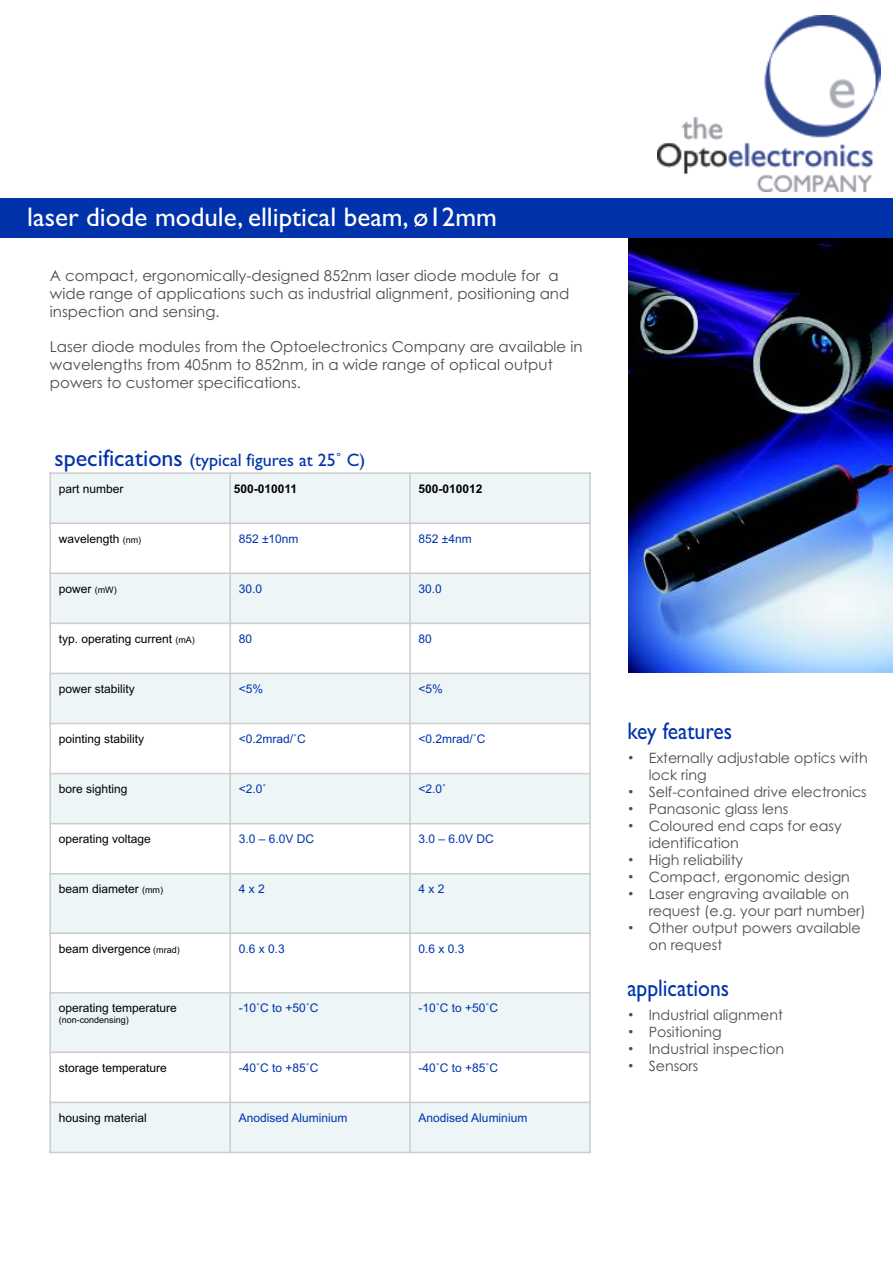
<style>
.page{position:relative;width:893px;height:1263px;background:#fff}
.page>*{position:absolute;margin:0;border:0;box-sizing:border-box;transform-origin:0 0}
.t1{font:27px "Gill Sans";color:#fff}
.t2{font:24px "Gill Sans";color:#0033ab;scale:.9 1}
.t3{font:18px "Gill Sans";color:#0033ab}
.t4{font:15px/17.9px "Century Gothic";color:#4d4d4d}
.t5{font:14.25px/17px "Century Gothic";color:#4d4d4d}
.t6{font:12px "Arial";color:#000}
.t7{font:12px "Arial";color:#0033ab}
.t8{font:700 12px "Arial";color:#000}
.t9{font:12px "Wingdings";color:#4d4d4d}
.t10{font:9px "Arial";color:#000}
.s1{font-size:24px}
.s2{font-size:9px}
</style>
<div class="page">
<img style="left:628px;top:238px;width:265px;height:434px">
<div style="left:0;top:198px;width:893px;height:40px;background:#0033ab"></div>
<img style="left:657px;top:16px;width:222px;height:175px">
<div style="left:50px;top:473px;width:180px;height:50px;background:#edf5f7"></div>
<div style="left:230px;top:473px;width:180px;height:50px;background:#edf5f7"></div>
<div style="left:410px;top:473px;width:180px;height:50px;background:#edf5f7"></div>
<div style="left:50px;top:573px;width:180px;height:50px;background:#edf5f7"></div>
<div style="left:230px;top:573px;width:180px;height:50px;background:#edf5f7"></div>
<div style="left:410px;top:573px;width:180px;height:50px;background:#edf5f7"></div>
<div style="left:50px;top:673px;width:180px;height:50px;background:#edf5f7"></div>
<div style="left:230px;top:673px;width:180px;height:50px;background:#edf5f7"></div>
<div style="left:410px;top:673px;width:180px;height:50px;background:#edf5f7"></div>
<div style="left:50px;top:774px;width:180px;height:50px;background:#edf5f7"></div>
<div style="left:230px;top:774px;width:180px;height:50px;background:#edf5f7"></div>
<div style="left:410px;top:774px;width:180px;height:50px;background:#edf5f7"></div>
<div style="left:50px;top:874px;width:180px;height:59px;background:#edf5f7"></div>
<div style="left:230px;top:874px;width:180px;height:59px;background:#edf5f7"></div>
<div style="left:410px;top:874px;width:180px;height:59px;background:#edf5f7"></div>
<div style="left:50px;top:993px;width:180px;height:59px;background:#edf5f7"></div>
<div style="left:230px;top:993px;width:180px;height:59px;background:#edf5f7"></div>
<div style="left:410px;top:993px;width:180px;height:59px;background:#edf5f7"></div>
<div style="left:50px;top:1102px;width:180px;height:50px;background:#edf5f7"></div>
<div style="left:230px;top:1102px;width:180px;height:50px;background:#edf5f7"></div>
<div style="left:410px;top:1102px;width:180px;height:50px;background:#edf5f7"></div>
<hr style="left:49px;top:472px;width:2px;height:681px;background:#ccc">
<hr style="left:229px;top:472px;width:2px;height:681px;background:#ccc">
<hr style="left:409px;top:472px;width:2px;height:681px;background:#ccc">
<hr style="left:589px;top:472px;width:2px;height:681px;background:#ccc">
<hr style="left:49px;top:1152px;width:542px;height:1px;background:#ccc">
<hr style="left:49px;top:1102px;width:542px;height:1px;background:#ccc">
<hr style="left:49px;top:1051px;width:542px;height:2px;background:#ccc">
<hr style="left:49px;top:992px;width:542px;height:1px;background:#ccc">
<hr style="left:49px;top:932px;width:542px;height:2px;background:#ccc">
<hr style="left:49px;top:873px;width:542px;height:1px;background:#ccc">
<hr style="left:49px;top:823px;width:542px;height:1px;background:#ccc">
<hr style="left:49px;top:773px;width:542px;height:1px;background:#ccc">
<hr style="left:49px;top:723px;width:542px;height:1px;background:#ccc">
<hr style="left:49px;top:673px;width:542px;height:1px;background:#ccc">
<hr style="left:49px;top:623px;width:542px;height:1px;background:#ccc">
<hr style="left:49px;top:572px;width:542px;height:2px;background:#ccc">
<hr style="left:49px;top:522px;width:542px;height:2px;background:#ccc">
<hr style="left:49px;top:472px;width:542px;height:2px;background:#ccc">
<h1 class="t1" style="left:27px;top:207px;width:471px">laser diode module, elliptical beam, ø12mm</h1>
<p class="t4" style="left:50px;top:268px;width:521px">A compact, ergonomically-designed 852nm laser diode module for a wide range of applications such as industrial alignment, positioning and inspection and sensing.</p>
<p class="t4" style="left:50px;top:339px;width:534px">Laser diode modules from the Optoelectronics Company are available in wavelengths from 405nm to 852nm, in a wide range of optical output powers to customer specifications.</p>
<p class="t3" style="left:55px;top:453px;width:312px"><span class="s1">specifications</span> (typical figures at 25˚ C)</p>
<p class="t6" style="left:59px;top:484px;width:66px">part number</p>
<p class="t8" style="left:234px;top:484px;width:65px">500-010011</p>
<p class="t8" style="left:419px;top:484px;width:66px">500-010012</p>
<p class="t6" style="left:59px;top:534px;width:84px">wavelength <span class="s2">(nm)</span></p>
<p class="t7" style="left:239px;top:534px;width:61px">852 ±10nm</p>
<p class="t7" style="left:419px;top:534px;width:55px">852 ±4nm</p>
<p class="t6" style="left:59px;top:584px;width:60px">power <span class="s2">(mW)</span></p>
<p class="t7" style="left:239px;top:584px;width:25px">30.0</p>
<p class="t7" style="left:419px;top:584px;width:25px">30.0</p>
<p class="t6" style="left:59px;top:634px;width:138px">typ. operating current <span class="s2">(mA)</span></p>
<p class="t7" style="left:239px;top:634px;width:15px">80</p>
<p class="t7" style="left:419px;top:634px;width:15px">80</p>
<p class="t6" style="left:59px;top:684px;width:78px">power stability</p>
<p class="t7" style="left:239px;top:684px;width:26px">&lt;5%</p>
<p class="t7" style="left:419px;top:684px;width:26px">&lt;5%</p>
<p class="t6" style="left:59px;top:734px;width:87px">pointing stability</p>
<p class="t7" style="left:239px;top:734px;width:69px">&lt;0.2mrad/˚C</p>
<p class="t7" style="left:419px;top:734px;width:69px">&lt;0.2mrad/˚C</p>
<p class="t6" style="left:59px;top:784px;width:70px">bore sighting</p>
<p class="t7" style="left:239px;top:784px;width:29px">&lt;2.0˚</p>
<p class="t7" style="left:419px;top:784px;width:29px">&lt;2.0˚</p>
<p class="t6" style="left:59px;top:834px;width:94px">operating voltage</p>
<p class="t7" style="left:239px;top:834px;width:77px">3.0 – 6.0V DC</p>
<p class="t7" style="left:419px;top:834px;width:77px">3.0 – 6.0V DC</p>
<p class="t6" style="left:59px;top:884px;width:106px">beam diameter <span class="s2">(mm)</span></p>
<p class="t7" style="left:239px;top:884px;width:28px">4 x 2</p>
<p class="t7" style="left:419px;top:884px;width:28px">4 x 2</p>
<p class="t6" style="left:59px;top:944px;width:123px">beam divergence <span class="s2">(mrad)</span></p>
<p class="t7" style="left:239px;top:944px;width:48px">0.6 x 0.3</p>
<p class="t7" style="left:419px;top:944px;width:48px">0.6 x 0.3</p>
<p class="t6" style="left:59px;top:1003px;width:120px">operating temperature</p>
<p class="t10" style="left:59px;top:1016px;width:72px">(non-condensing)</p>
<p class="t7" style="left:239px;top:1003px;width:81px">-10˚C to +50˚C</p>
<p class="t7" style="left:419px;top:1003px;width:81px">-10˚C to +50˚C</p>
<p class="t6" style="left:59px;top:1063px;width:110px">storage temperature</p>
<p class="t7" style="left:239px;top:1063px;width:81px">-40˚C to +85˚C</p>
<p class="t7" style="left:419px;top:1063px;width:81px">-40˚C to +85˚C</p>
<p class="t6" style="left:59px;top:1113px;width:90px">housing material</p>
<p class="t7" style="left:239px;top:1113px;width:110px">Anodised Aluminium</p>
<p class="t7" style="left:419px;top:1113px;width:110px">Anodised Aluminium</p>
<h2 class="t2" style="left:628px;top:723px;width:118px">key features</h2>
<p class="t5" style="left:628px;top:751px;width:241px">•Externally adjustable optics with</p>
<p class="t9" style="left:628px;top:787px;width:37px">•</p>
<p class="t5" style="left:649px;top:768px;width:59px">lock ring</p>
<p class="t5" style="left:649px;top:785px;width:220px">Self-contained drive electronics</p>
<p class="t9" style="left:628px;top:804px;width:37px">•</p>
<p class="t9" style="left:628px;top:821px;width:37px">•</p>
<p class="t9" style="left:628px;top:855px;width:37px">•</p>
<p class="t9" style="left:628px;top:872px;width:37px">•</p>
<p class="t9" style="left:628px;top:888px;width:37px">•</p>
<p class="t9" style="left:628px;top:922px;width:37px">•</p>
<p class="t5" style="left:649px;top:802px;width:195px">Panasonic glass lens<br>Coloured end caps for easy</p>
<p class="t5" style="left:649px;top:836px;width:92px">identification</p>
<p class="t5" style="left:649px;top:853px;width:96px">High reliability</p>
<p class="t5" style="left:649px;top:870px;width:203px">Compact, ergonomic design<br>Laser engraving available on</p>
<p class="t5" style="left:649px;top:904px;width:219px">request (e.g. your part number)<br>Other output powers available on request</p>
<h2 class="t2" style="left:628px;top:979px;width:114px">applications</h2>
<p class="t9" style="left:628px;top:1026px;width:37px">•</p>
<p class="t5" style="left:628px;top:1008px;width:156px">•Industrial alignment</p>
<p class="t9" style="left:628px;top:1043px;width:37px">•</p>
<p class="t5" style="left:649px;top:1025px;width:74px">Positioning</p>
<p class="t5" style="left:649px;top:1042px;width:137px">Industrial inspection<br>Sensors</p>
<p class="t9" style="left:628px;top:1060px;width:37px">•</p>
</div>
